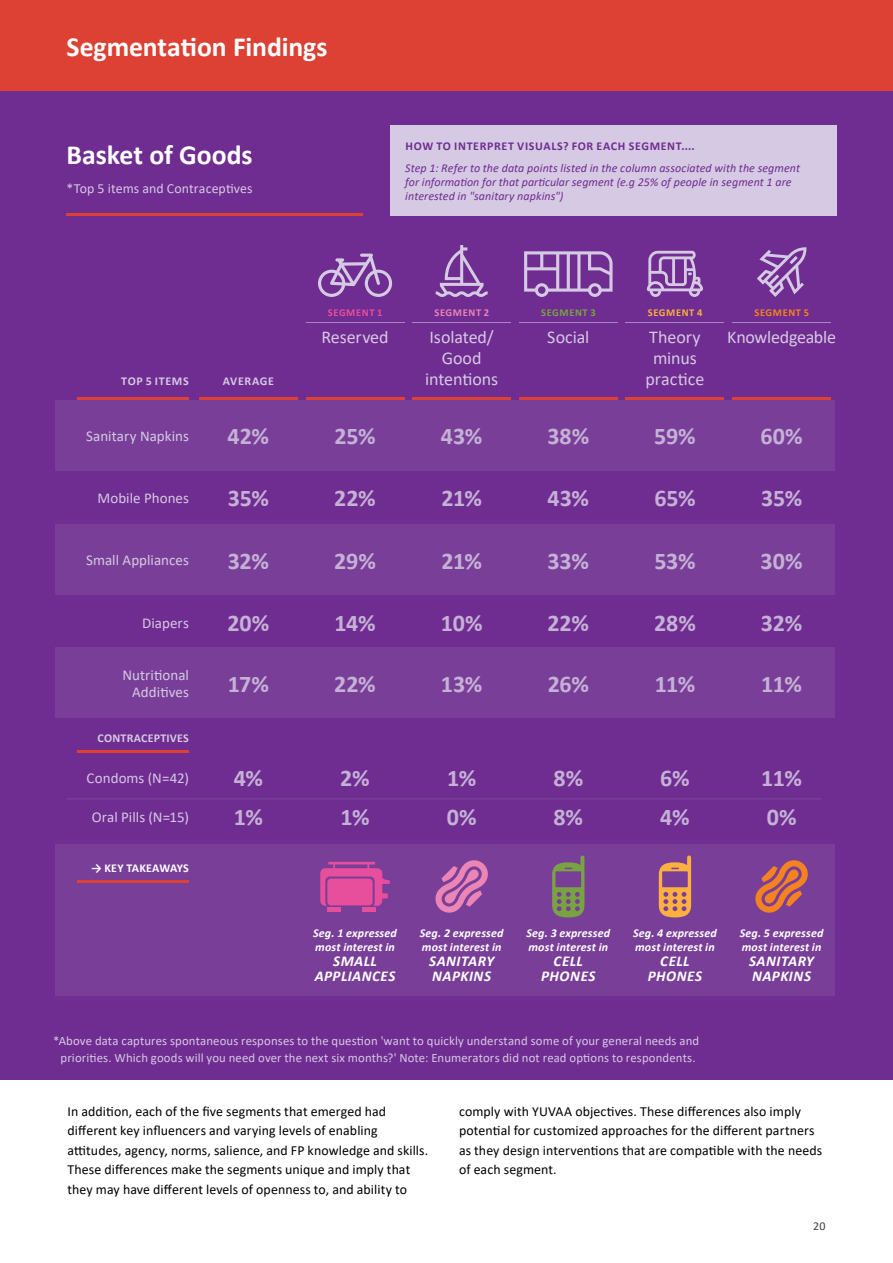
<style>
.page{position:relative;width:893px;height:1263px;background:#fff}
.page>*{position:absolute;margin:0;border:0;box-sizing:border-box;transform-origin:0 0}
.t1{font:700 27.75px "Calibri";letter-spacing:-.005em;color:#fff}
.t2{font:700 24px "Calibri";letter-spacing:-.005em;color:#c5b1d6}
.t3{font:18px/20.7px "Calibri";letter-spacing:-.01em;color:#d6c9e3;text-align:center}
.t4{font:15px/16.5px "Calibri";letter-spacing:.005em;color:#d6c9e3;text-align:right}
.t5{font:italic 700 15px/15px "Calibri";letter-spacing:.03em;color:#fff;text-align:center}
.t6{font:15px "Calibri";letter-spacing:.005em;color:#fff}
.t7{font:13.8px/19.5px "Calibri";letter-spacing:.005em;color:#000}
.t8{font:13.8px "Calibri";letter-spacing:.005em;color:#d6c9e3}
.t9{font:12.75px/16.5px "Calibri";letter-spacing:.01em;color:#d6c9e3;text-align:center}
.t10{font:italic 12px/14.4px "Calibri";letter-spacing:.005em;color:#6f2c91}
.t11{font:italic 700 12px/13.8px "Calibri";letter-spacing:.015em;color:#fff}
.t12{font:700 12px "Calibri";letter-spacing:.055em;color:#6f2c91}
.t13{font:700 12px "Calibri";letter-spacing:.025em;color:#d6c9e3}
.t14{font:700 12px "Calibri";letter-spacing:.01em;color:#fff}
.t15{font:700 12px "Calibri";letter-spacing:.055em;color:#d6c9e3}
.t16{font:700 12px "Calibri";letter-spacing:.05em;color:#d6c9e3}
.t17{font:12px "Calibri";color:#414042}
.t18{font:700 10.5px "Calibri";letter-spacing:.06em;color:#e74f9c}
.t19{font:700 10.5px "Calibri";letter-spacing:.06em;color:#ea85b6}
.t20{font:700 10.5px "Calibri";letter-spacing:.06em;color:#79a342}
.t21{font:700 10.5px "Calibri";letter-spacing:.06em;color:#fbb040}
.t22{font:700 10.5px "Calibri";letter-spacing:.06em;color:#f58220}
</style>
<div class="page">
<div style="left:0;top:0;width:893px;height:1079px;background:#6f2c91"></div>
<div style="left:55px;top:844px;width:780px;height:152px;background:#793f98"></div>
<div style="left:55px;top:400px;width:780px;height:70px;background:#793f98"></div>
<hr style="left:732px;top:397px;width:99px;height:3px;background:#dc4133">
<hr style="left:519px;top:397px;width:99px;height:3px;background:#dc4133">
<hr style="left:306px;top:397px;width:98px;height:3px;background:#dc4133">
<hr style="left:199px;top:397px;width:99px;height:3px;background:#dc4133">
<hr style="left:626px;top:397px;width:98px;height:3px;background:#dc4133">
<hr style="left:412px;top:397px;width:99px;height:3px;background:#dc4133">
<svg style="left:435px;top:860px;width:53px;height:53px"></svg>
<svg style="left:755px;top:860px;width:53px;height:53px"></svg>
<svg style="left:552px;top:855px;width:32px;height:62px"></svg>
<svg style="left:659px;top:855px;width:32px;height:62px"></svg>
<div style="left:55px;top:647px;width:780px;height:71px;background:#793f98"></div>
<hr style="left:327px;top:907px;width:13px;height:4px;background:#e74f9c">
<hr style="left:362px;top:907px;width:13px;height:4px;background:#e74f9c">
<svg style="left:320px;top:862px;width:70px;height:44px"></svg>
<div style="left:327px;top:878px;width:46px;height:27px;background:#e74f9c;border-radius:4px"></div>
<div style="left:55px;top:524px;width:780px;height:71px;background:#793f98"></div>
<div style="left:0;top:0;width:893px;height:91px;background:#dc4133"></div>
<hr style="left:732px;top:322px;width:99px;height:1px;background:#a788be">
<hr style="left:519px;top:322px;width:99px;height:1px;background:#a788be">
<hr style="left:306px;top:322px;width:98px;height:1px;background:#a788be">
<hr style="left:626px;top:322px;width:98px;height:1px;background:#a788be">
<hr style="left:412px;top:322px;width:99px;height:1px;background:#a788be">
<svg style="left:318px;top:254px;width:74px;height:43px"></svg>
<svg style="left:436px;top:245px;width:52px;height:52px"></svg>
<svg style="left:524px;top:251px;width:89px;height:46px"></svg>
<svg style="left:647px;top:251px;width:56px;height:46px"></svg>
<svg style="left:757px;top:247px;width:49px;height:50px"></svg>
<hr style="left:77px;top:397px;width:112px;height:3px;background:#dc4133">
<hr style="left:77px;top:750px;width:112px;height:2px;background:#dc4133">
<hr style="left:77px;top:880px;width:112px;height:3px;background:#dc4133">
<div style="left:390px;top:125px;width:446px;height:91px;background:#d6c9e3"></div>
<hr style="left:67px;top:798px;width:754px;height:2px;background:#793f98">
<hr style="left:67px;top:213px;width:296px;height:3px;background:#dc4133">
<h1 class="t1" style="left:67px;top:27px;width:263px">Segmentation Findings</h1>
<h1 class="t1" style="left:67px;top:135px;width:188px">Basket of Goods</h1>
<p class="t8" style="left:67px;top:179px;width:188px">*Top 5 items and Contraceptives</p>
<p class="t12" style="left:406px;top:138px;width:291px">HOW TO INTERPRET VISUALS? FOR EACH SEGMENT....</p>
<p class="t10" style="left:405px;top:160px;width:396px">Step 1: Refer to the data points listed in the column associated with the segment for information for that particular segment (e.g 25% of people in segment 1 are interested in "sanitary napkins")</p>
<p class="t15" style="left:121px;top:372px;width:69px">TOP 5 ITEMS</p>
<p class="t16" style="left:223px;top:372px;width:53px">AVERAGE</p>
<p class="t4" style="left:86px;top:427px;width:104px">Sanitary Napkins</p>
<h2 class="t2" style="left:228px;top:419px;width:43px">42%</h2>
<p class="t4" style="left:98px;top:489px;width:93px">Mobile Phones</p>
<h2 class="t2" style="left:228px;top:481px;width:43px">35%</h2>
<p class="t4" style="left:86px;top:552px;width:104px">Small Appliances</p>
<h2 class="t2" style="left:228px;top:544px;width:43px">32%</h2>
<p class="t4" style="left:142px;top:614px;width:48px">Diapers</p>
<h2 class="t2" style="left:227px;top:606px;width:43px">20%</h2>
<p class="t4" style="left:122px;top:666px;width:68px">Nutritional<br>Additives</p>
<h2 class="t2" style="left:228px;top:667px;width:43px">17%</h2>
<h2 class="t2" style="left:227px;top:667px;width:26px">20</h2>
<p class="t6" style="left:146px;top:673px;width:48px">Diapers</p>
<p class="t13" style="left:98px;top:730px;width:93px">CONTRACEPTIVES</p>
<p class="t18" style="left:328px;top:305px;width:56px">SEGMENT 1</p>
<h3 class="t3" style="left:321px;top:326px;width:69px">Reserved</h3>
<p class="t19" style="left:434px;top:305px;width:56px">SEGMENT 2</p>
<h3 class="t3" style="left:425px;top:326px;width:74px">Isolated/<br>Good intentions</h3>
<p class="t20" style="left:541px;top:305px;width:56px">SEGMENT 3</p>
<h3 class="t3" style="left:547px;top:326px;width:44px">Social</h3>
<h2 class="t2" style="left:334px;top:419px;width:43px">25%</h2>
<h2 class="t2" style="left:441px;top:419px;width:43px">43%</h2>
<h2 class="t2" style="left:547px;top:419px;width:43px">38%</h2>
<h2 class="t2" style="left:334px;top:481px;width:43px">22%</h2>
<h2 class="t2" style="left:441px;top:481px;width:42px">21%</h2>
<h2 class="t2" style="left:547px;top:481px;width:43px">43%</h2>
<h2 class="t2" style="left:334px;top:544px;width:43px">29%</h2>
<h2 class="t2" style="left:441px;top:544px;width:42px">21%</h2>
<h2 class="t2" style="left:548px;top:544px;width:43px">33%</h2>
<h2 class="t2" style="left:334px;top:606px;width:43px">14%</h2>
<h2 class="t2" style="left:441px;top:606px;width:43px">10%</h2>
<h2 class="t2" style="left:548px;top:606px;width:43px">22%</h2>
<h2 class="t2" style="left:334px;top:667px;width:43px">22%</h2>
<h2 class="t2" style="left:441px;top:667px;width:43px">13%</h2>
<h2 class="t2" style="left:548px;top:667px;width:43px">26%</h2>
<p class="t21" style="left:648px;top:305px;width:56px">SEGMENT 4</p>
<h3 class="t3" style="left:646px;top:326px;width:60px">Theory minus practice</h3>
<p class="t22" style="left:754px;top:305px;width:56px">SEGMENT 5</p>
<h3 class="t3" style="left:727px;top:326px;width:110px">Knowledgeable</h3>
<h2 class="t2" style="left:654px;top:419px;width:43px">59%</h2>
<h2 class="t2" style="left:760px;top:419px;width:44px">60%</h2>
<h2 class="t2" style="left:654px;top:481px;width:43px">65%</h2>
<h2 class="t2" style="left:761px;top:481px;width:43px">35%</h2>
<h2 class="t2" style="left:654px;top:544px;width:43px">53%</h2>
<h2 class="t2" style="left:761px;top:544px;width:44px">30%</h2>
<h2 class="t2" style="left:654px;top:606px;width:43px">28%</h2>
<h2 class="t2" style="left:761px;top:606px;width:43px">32%</h2>
<h2 class="t2" style="left:655px;top:667px;width:42px">11%</h2>
<h2 class="t2" style="left:761px;top:667px;width:42px">11%</h2>
<p class="t4" style="left:87px;top:769px;width:104px">Condoms (N=42)</p>
<h2 class="t2" style="left:234px;top:761px;width:31px">4%</h2>
<h2 class="t2" style="left:340px;top:761px;width:31px">2%</h2>
<h2 class="t2" style="left:447px;top:761px;width:30px">1%</h2>
<h2 class="t2" style="left:553px;top:761px;width:31px">8%</h2>
<h2 class="t2" style="left:660px;top:761px;width:31px">6%</h2>
<h2 class="t2" style="left:761px;top:761px;width:42px">11%</h2>
<p class="t4" style="left:92px;top:808px;width:99px">Oral Pills (N=15)</p>
<h2 class="t2" style="left:234px;top:800px;width:30px">1%</h2>
<h2 class="t2" style="left:340px;top:800px;width:30px">1%</h2>
<h2 class="t2" style="left:447px;top:800px;width:31px">0%</h2>
<h2 class="t2" style="left:553px;top:800px;width:31px">8%</h2>
<h2 class="t2" style="left:660px;top:800px;width:31px">4%</h2>
<h2 class="t2" style="left:767px;top:800px;width:31px">0%</h2>
<p class="t14" style="left:91px;top:860px;width:99px">→ KEY TAKEAWAYS</p>
<p class="t11" style="left:313px;top:925px;width:85px">Seg. 1 expressed most interest in</p>
<p class="t5" style="left:315px;top:953px;width:82px">SMALL<br>APPLIANCES</p>
<p class="t11" style="left:420px;top:925px;width:85px">Seg. 2 expressed most interest in</p>
<p class="t5" style="left:429px;top:953px;width:66px;text-align:left">SANITARY<br>NAPKINS</p>
<p class="t11" style="left:526px;top:925px;width:85px">Seg. 3 expressed most interest in</p>
<p class="t5" style="left:541px;top:953px;width:56px">CELL<br>PHONES</p>
<p class="t11" style="left:633px;top:925px;width:85px">Seg. 4 expressed most interest in</p>
<p class="t5" style="left:648px;top:953px;width:56px">CELL<br>PHONES</p>
<p class="t9" style="left:53px;top:1032px;width:648px">*Above data captures spontaneous responses to the question 'want to quickly understand some of your general needs and priorities. Which goods will you need over the next six months?' Note: Enumerators did not read options to respondents.</p>
<p class="t11" style="left:740px;top:925px;width:85px">Seg. 5 expressed most interest in</p>
<p class="t5" style="left:749px;top:953px;width:66px;text-align:left">SANITARY<br>NAPKINS</p>
<p class="t7" style="left:68px;top:1101px;width:362px">In addition, each of the five segments that emerged had different key influencers and varying levels of enabling attitudes, agency, norms, salience, and FP knowledge and skills.<br>These differences make the segments unique and imply that they may have different levels of openness to, and ability to</p>
<p class="t7" style="left:459px;top:1101px;width:365px">comply with YUVAA objectives. These differences also imply potential for customized approaches for the different partners as they design interventions that are compatible with the needs of each segment.</p>
<p class="t17" style="left:813px;top:1218px;width:14px">20</p>
</div>
